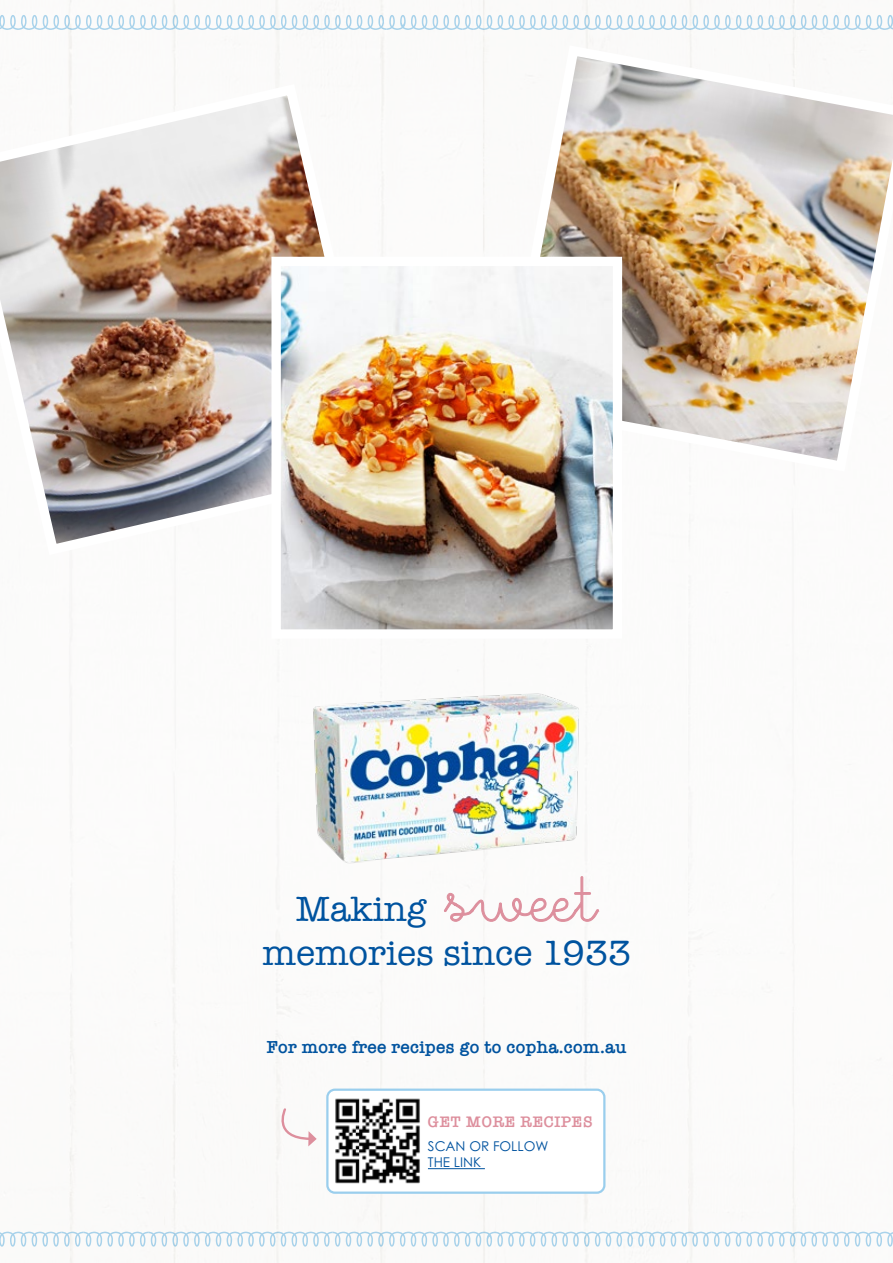
<style>
.page{position:relative;width:893px;height:1263px;background:#fff}
.page>*{position:absolute;margin:0;border:0;box-sizing:border-box;transform-origin:0 0}
.t1{font:36.15px/43.5px "American Typewriter";color:#00539f;text-align:center}
.t2{font:600 18px "American Typewriter";letter-spacing:.01em;color:#00539f}
.t3{font:600 15.75px "American Typewriter";letter-spacing:.04em;color:#dd8f9d}
.t4{font:13.5px/16.5px "Century Gothic Pro";color:#00539f}
.s1{font-family:"Little Days";font-size:75.75px;color:#dd8f9d}
</style>
<div class="page">
<img style="left:0;top:0;width:893px;height:1263px">
<img style="left:0;top:78px;width:391px;height:483px">
<img style="left:497px;top:40px;width:396px;height:437px">
<img style="left:281px;top:267px;width:331px;height:362px">
<svg style="left:271px;top:1107px;width:46px;height:39px"></svg>
<div style="left:327px;top:1090px;width:277px;height:103px;background:#fff;border-radius:8px"></div>
<div style="left:326px;top:1088px;width:279px;height:106px;border:2px solid #9aceed;border-radius:8px"></div>
<hr style="left:428px;top:1168px;width:57px;height:1px;background:#00539f">
<img style="left:335px;top:1098px;width:85px;height:86px">
<img style="left:296px;top:680px;width:297px;height:206px">
<h1 class="t1" style="left:263px;top:886px;width:370px">Making <span class="s1">sweet </span>memories since 1933</h1>
<p class="t2" style="left:267px;top:1033px;width:361px">For more free recipes go to copha.com.au</p>
<p class="t3" style="left:428px;top:1109px;width:166px">GET MORE RECIPES</p>
<p class="t4" style="left:428px;top:1137px;width:122px">SCAN OR FOLLOW<br>THE LINK</p>
</div>
